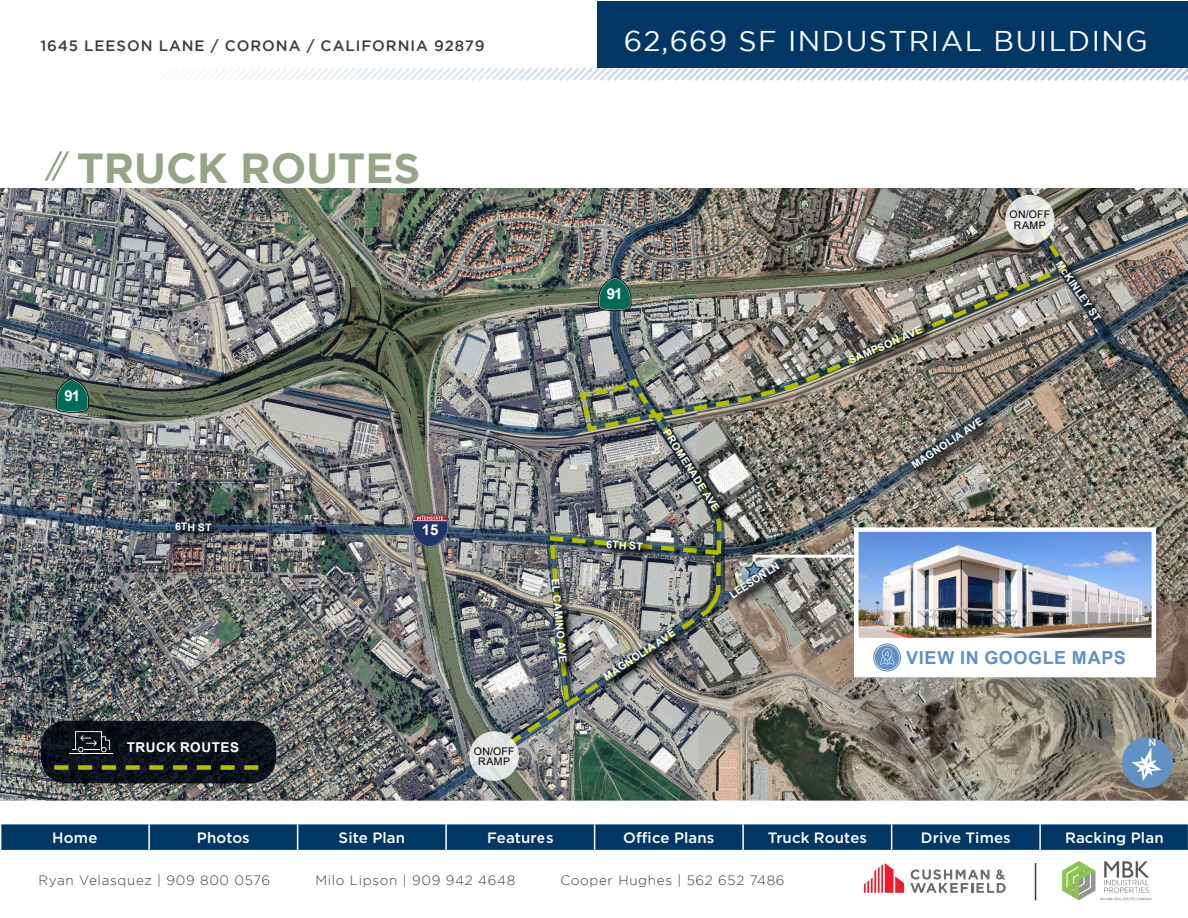
<style>
.page{position:relative;width:1188px;height:918px;background:#fff}
.page>*{position:absolute;margin:0;border:0;box-sizing:border-box;transform-origin:0 0}
.t1{font:700 42px "Gotham";color:#96a586}
.t2{font:28.5px "Gotham";letter-spacing:.055em;color:#fff}
.t3{font:700 18px "Arial";letter-spacing:.035em;color:#6292c1}
.t4{font:500 15px "Gotham";letter-spacing:.005em;color:#fff}
.t5{font:500 15px "Gotham";letter-spacing:.065em;color:#393d43}
.t6{font:700 15px "Arial";color:#fff}
.t7{font:300 13.5px "Gotham";letter-spacing:.05em;color:#393d43}
.t8{font:700 13.5px "Arial";letter-spacing:.04em;color:#fff}
.t9{font:700 10.5px "Arial";color:#fff}
.t10{font:10.5px/10.5px "Arial";letter-spacing:.035em;color:#000;text-align:center}
.t11{font:500 9.75px "Gotham";color:#fff}
</style>
<div class="page">
<div style="left:597px;top:1px;width:591px;height:67px;background:#003764"></div>
<svg style="left:215px;top:67px;width:973px;height:14px"></svg>
<svg style="left:864px;top:863px;width:40px;height:30px"></svg>
<svg style="left:910px;top:869px;width:96px;height:24px"></svg>
<svg style="left:0;top:824px;width:1188px;height:26px;background:#073c68"></svg>
<img style="left:1062px;top:861px;width:90px;height:40px">
<hr style="left:1035px;top:863px;width:1px;height:37px;background:#393d43">
<img style="left:1106px;top:438px;width:82px;height:119px">
<svg style="left:1106px;top:188px;width:82px;height:15px"></svg>
<img style="left:0;top:188px;width:1106px;height:613px">
<svg style="left:411px;top:513px;width:38px;height:34px"></svg>
<img style="left:422px;top:203px;width:766px;height:235px">
<img style="left:489px;top:210px;width:582px;height:521px">
<img style="left:577px;top:380px;width:157px;height:123px">
<img style="left:499px;top:525px;width:677px;height:266px">
<img style="left:0;top:306px;width:239px;height:107px">
<div style="left:548px;top:576px;width:31px;height:99px;background:#000;opacity:.75"></div>
<div style="left:661px;top:426px;width:71px;height:97px;background:#000;opacity:.75"></div>
<div style="left:908px;top:415px;width:88px;height:66px;background:#000;opacity:.75"></div>
<div style="left:172px;top:520px;width:52px;height:24px;background:#000;opacity:.75"></div>
<div style="left:1053px;top:257px;width:61px;height:76px;background:#000;opacity:.75"></div>
<div style="left:846px;top:323px;width:89px;height:53px;background:#000;opacity:.75"></div>
<div style="left:601px;top:626px;width:87px;height:67px;background:#000;opacity:.75"></div>
<div style="left:604px;top:537px;width:51px;height:26px;background:#000;opacity:.75"></div>
<img style="left:275px;top:381px;width:125px;height:37px">
<svg style="left:1005px;top:195px;width:50px;height:49px;background:#e2e2e0"></svg>
<svg style="left:469px;top:731px;width:50px;height:50px;background:#dfe1e0"></svg>
<svg style="left:41px;top:721px;width:235px;height:62px;background:#0b121a"></svg>
<svg style="left:54px;top:765px;width:204px;height:5px"></svg>
<hr style="left:69px;top:753px;width:43px;height:1px;background:#fff">
<svg style="left:72px;top:731px;width:38px;height:21px"></svg>
<svg style="left:45px;top:151px;width:24px;height:30px"></svg>
<h3 class="t5" style="left:40px;top:37px;width:446px">1645 LEESON LANE / CORONA / CALIFORNIA 92879</h3>
<h2 class="t2" style="left:624px;top:25px;width:526px">62,669 SF INDUSTRIAL BUILDING</h2>
<h1 class="t1" style="left:77px;top:143px;width:345px">TRUCK ROUTES</h1>
<h3 class="t6" style="left:65px;top:385px;width:17px">91</h3>
<p class="t9" style="left:175px;top:519px;width:38px;rotate:1deg">6TH ST</p>
<p class="t8" style="left:127px;top:738px;width:114px">TRUCK ROUTES</p>
<h3 class="t6" style="left:422px;top:520px;width:18px">15</h3>
<p class="t10" style="left:474px;top:746px;width:42px">ON/OFF<br>RAMP</p>
<p class="t9" style="left:563px;top:578px;width:86px;rotate:85deg">EL CAMINO AVE</p>
<h3 class="t6" style="left:607px;top:283px;width:17px">91</h3>
<p class="t9" style="left:846px;top:354px;width:80px;rotate:-23deg">SAMPSON AVE</p>
<p class="t9" style="left:607px;top:537px;width:38px;rotate:4deg">6TH ST</p>
<p class="t9" style="left:672px;top:426px;width:96px;rotate:57deg">PROMENADE AVE</p>
<p class="t9" style="left:909px;top:460px;width:85px;rotate:-34deg">MAGNOLIA AVE</p>
<p class="t9" style="left:727px;top:590px;width:58px;rotate:-34deg">LEESON LN</p>
<p class="t10" style="left:1010px;top:209px;width:42px">ON/OFF<br>RAMP</p>
<p class="t9" style="left:1065px;top:257px;width:73px;rotate:56deg">McKINLEY ST</p>
<p class="t9" style="left:601px;top:672px;width:85px;rotate:-34deg">MAGNOLIA AVE</p>
<h3 class="t3" style="left:906px;top:645px;width:221px">VIEW IN GOOGLE MAPS</h3>
<p class="t11" style="left:1149px;top:737px;width:9px">N</p>
<h3 class="t4" style="left:52px;top:828px;width:47px">Home</h3>
<h3 class="t4" style="left:197px;top:828px;width:54px">Photos</h3>
<h3 class="t4" style="left:339px;top:828px;width:68px">Site Plan</h3>
<h3 class="t4" style="left:487px;top:828px;width:68px">Features</h3>
<h3 class="t4" style="left:623px;top:828px;width:93px">Office Plans</h3>
<h3 class="t4" style="left:768px;top:828px;width:101px">Truck Routes</h3>
<h3 class="t4" style="left:921px;top:828px;width:91px">Drive Times</h3>
<h3 class="t4" style="left:1065px;top:828px;width:100px">Racking Plan</h3>
<p class="t7" style="left:38px;top:873px;width:233px">Ryan Velasquez | 909 800 0576</p>
<p class="t7" style="left:315px;top:873px;width:201px">Milo Lipson | 909 942 4648</p>
<p class="t7" style="left:560px;top:873px;width:226px">Cooper Hughes | 562 652 7486</p>
</div>
